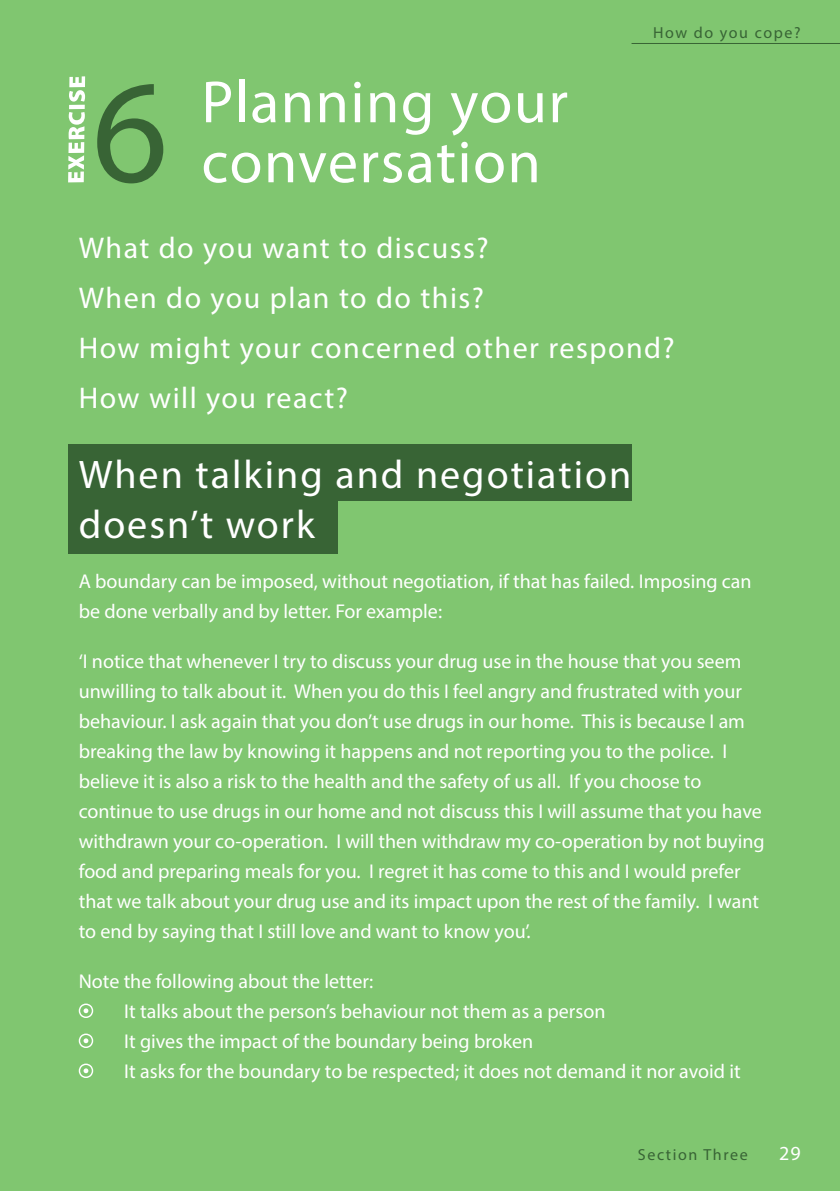
<style>
.page{position:relative;width:840px;height:1191px;background:#fff}
.page>*{position:absolute;margin:0;border:0;box-sizing:border-box;transform-origin:0 0}
.t1{font:148px "Myriad Pro";color:#386435}
.t2{font:60px "Myriad Pro";letter-spacing:.025em;color:#fff}
.t3{font:40px "Myriad Pro";letter-spacing:.05em;color:#fff}
.t4{font:30px "Myriad Pro";letter-spacing:.05em;color:#fff}
.t5{font:20px/30px "Myriad Pro";color:#fff}
.t6{font:16px "Myriad Pro";letter-spacing:.1em;color:#386435}
</style>
<div class="page">
<div style="left:0;top:0;width:839px;height:1191px;background:#80c670"></div>
<hr style="left:631px;top:43px;width:208px;height:1px;background:#386435">
<div style="left:68px;top:444px;width:563px;height:57px;background:#386435"></div>
<div style="left:68px;top:497px;width:269px;height:56px;background:#386435"></div>
<svg style="left:79px;top:1003px;width:14px;height:15px"></svg>
<svg style="left:79px;top:1033px;width:14px;height:15px"></svg>
<svg style="left:79px;top:1063px;width:14px;height:15px"></svg>
<svg style="left:68px;top:76px;width:17px;height:106px"></svg>
<p class="t1" style="left:92px;top:41px;width:77px">6</p>
<p class="t2" style="left:201px;top:65px;width:368px">Planning your</p>
<p class="t2" style="left:201px;top:125px;width:341px">conversation</p>
<p class="t6" style="left:652px;top:23px;width:149px">How do you cope?</p>
<p class="t4" style="left:79px;top:229px;width:411px">What do you want to discuss?</p>
<p class="t4" style="left:79px;top:279px;width:406px">When do you plan to do this?</p>
<p class="t4" style="left:79px;top:329px;width:597px">How might your concerned other respond?</p>
<p class="t4" style="left:79px;top:379px;width:271px">How will you react?</p>
<p class="t3" style="left:79px;top:450px;width:553px">When talking and negotiation</p>
<p class="t3" style="left:79px;top:500px;width:237px">doesn’t work</p>
<p class="t5" style="left:79px;top:566px;width:674px">A boundary can be imposed, without negotiation, if that has failed. Imposing can be done verbally and by letter. For example:</p>
<p class="t5" style="left:79px;top:646px;width:664px">‘I notice that whenever I try to discuss your drug use in the house that you seem unwilling to talk about it. When you do this I feel angry and frustrated with your</p>
<p class="t5" style="left:79px;top:706px;width:687px">behaviour. I ask again that you don’t use drugs in our home. This is because I am breaking the law by knowing it happens and not reporting you to the police. I believe it is also a risk to the health and the safety of us all. If you choose to continue to use drugs in our home and not discuss this I will assume that you have withdrawn your co-operation. I will then withdraw my co-operation by not buying food and preparing meals for you. I regret it has come to this and I would prefer that we talk about your drug use and its impact upon the rest of the family. I want to end by saying that I still love and want to know you’.</p>
<p class="t5" style="left:79px;top:966px;width:296px">Note the following about the letter:</p>
<p class="t5" style="left:124px;top:996px;width:482px">It talks about the person’s behaviour not them as a person</p>
<p class="t5" style="left:124px;top:1026px;width:410px">It gives the impact of the boundary being broken</p>
<p class="t5" style="left:124px;top:1056px;width:617px">It asks for the boundary to be respected; it does not demand it nor avoid it</p>
<p class="t6" style="left:637px;top:1144px;width:111px">Section Three</p>
<p class="t5" style="left:778px;top:1137px;width:23px">29</p>
</div>
